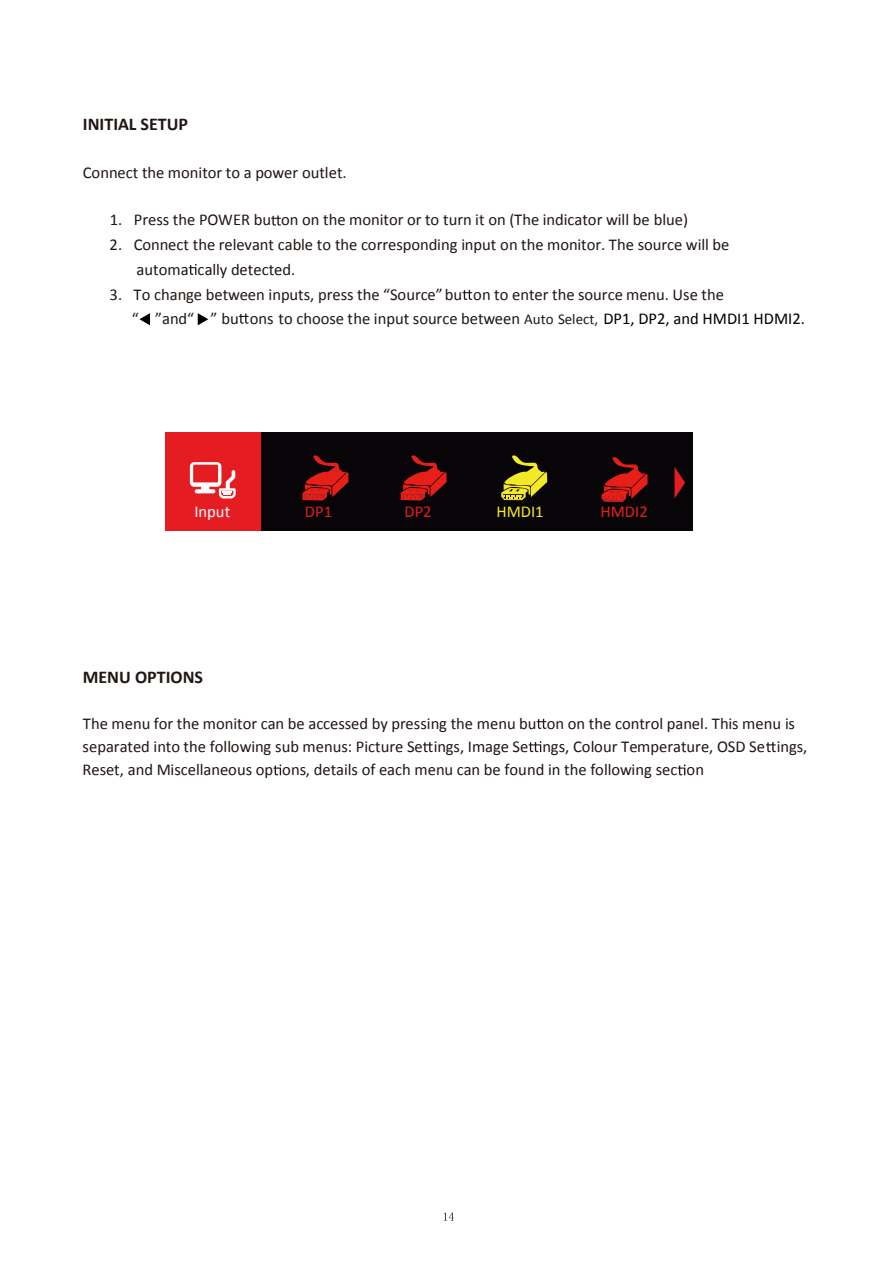
<style>
.page{position:relative;width:893px;height:1263px;background:#fff}
.page>*{position:absolute;margin:0;border:0;box-sizing:border-box;transform-origin:0 0}
.t1{font:700 18px "Calibri";color:#211613}
.t2{font:16.5px/23.2px "Calibri";color:#211613}
.t3{font:16.5px "Calibri";color:#e51c21}
.t4{font:16.5px "Calibri";color:#fff}
.t5{font:16.5px "Calibri";color:#f4e927}
.t6{font:16.5px "Calibri";color:#e61f19}
.s1{font-size:15px;color:#221714}
.s2{color:#000}
</style>
<div class="page">
<svg style="left:444px;top:1212px;width:10px;height:8px"></svg>
<svg style="left:271px;top:215px;width:10px;height:11px"></svg>
<svg style="left:189px;top:264px;width:8px;height:11px"></svg>
<svg style="left:462px;top:290px;width:10px;height:10px"></svg>
<svg style="left:239px;top:314px;width:10px;height:10px"></svg>
<svg style="left:537px;top:719px;width:9px;height:10px"></svg>
<svg style="left:423px;top:742px;width:10px;height:10px"></svg>
<svg style="left:529px;top:741px;width:12px;height:11px"></svg>
<svg style="left:766px;top:742px;width:10px;height:10px"></svg>
<svg style="left:273px;top:764px;width:8px;height:11px"></svg>
<svg style="left:678px;top:764px;width:7px;height:11px"></svg>
<svg style="left:139px;top:313px;width:11px;height:12px"></svg>
<svg style="left:198px;top:313px;width:10px;height:12px"></svg>
<div style="left:165px;top:433px;width:96px;height:98px;background:#e51c21"></div>
<div style="left:261px;top:433px;width:431px;height:98px;background:#080509"></div>
<svg style="left:303px;top:455px;width:46px;height:45px"></svg>
<svg style="left:401px;top:455px;width:46px;height:45px"></svg>
<svg style="left:501px;top:455px;width:46px;height:45px"></svg>
<svg style="left:602px;top:457px;width:46px;height:45px"></svg>
<svg style="left:675px;top:467px;width:10px;height:31px"></svg>
<svg style="left:190px;top:462px;width:46px;height:36px"></svg>
<p class="t1" style="left:83px;top:113px;width:107px">INITIAL SETUP</p>
<p class="t2" style="left:83px;top:161px;width:265px">Connect the monitor to a power outlet.</p>
<p class="t2" style="left:110px;top:208px;width:580px">1. Press the POWER bu on on the monitor or to turn it on (The indicator will be blue)</p>
<p class="t2" style="left:137px;top:232px;width:594px;line-height:24.6px;text-indent:-27px">2. Connect the relevant cable to the corresponding input on the monitor. The source will be automa cally detected.</p>
<p class="t2" style="left:132px;top:282px;width:675px;line-height:23.7px;text-indent:-22px">3. To change between inputs, press the “Source” bu on to enter the source menu. Use the<br>“ ”and“ ” bu ons to choose the input source between <span class="s1">Auto Select,</span> <span class="s2">DP1, DP2, and HMDI1 HDMI2.</span></p>
<p class="t4" style="left:194px;top:501px;width:37px">Input</p>
<p class="t3" style="left:305px;top:501px;width:29px">DP1</p>
<p class="t3" style="left:404px;top:501px;width:29px">DP2</p>
<p class="t5" style="left:496px;top:501px;width:49px">HMDI1</p>
<p class="t6" style="left:600px;top:501px;width:49px">HMDI2</p>
<p class="t1" style="left:83px;top:665px;width:122px">MENU OPTIONS</p>
<p class="t2" style="left:83px;top:712px;width:726px">The menu for the monitor can be accessed by pressing the menu bu on on the control panel. This menu is separated into the following sub menus: Picture Se ings, Image Se ngs, Colour Temperature, OSD Se ings,<br>Reset, and Miscellaneous op ons, details of each menu can be found in the following sec on</p>
</div>
